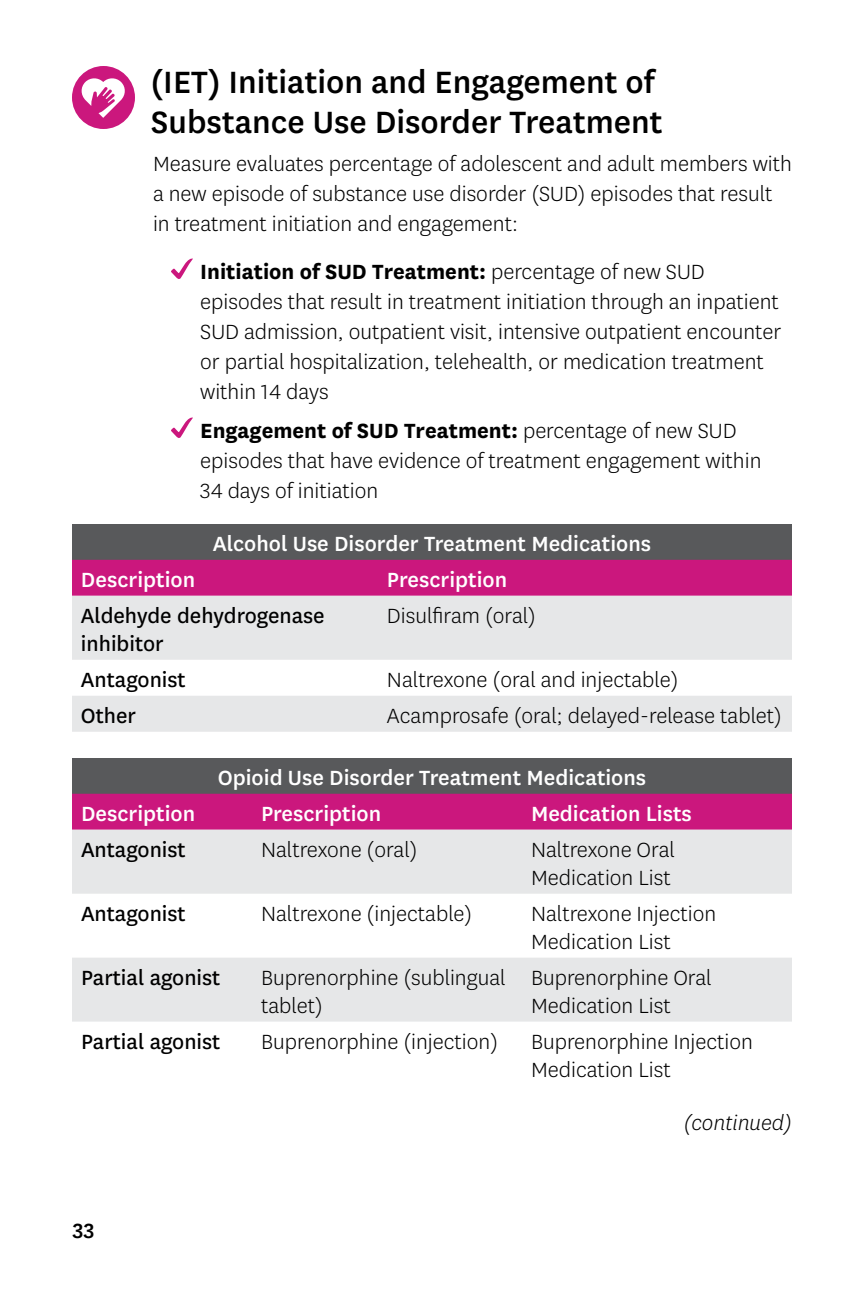
<style>
.page{position:relative;width:864px;height:1296px;background:#fff}
.page>*{position:absolute;margin:0;border:0;box-sizing:border-box;transform-origin:0 0}
.t1{font:500 36px/40px "Centene Sans";color:#000}
.t2{font:300 24px/30px "Centene Sans";color:#000}
.t3{font:500 24px "Centene Sans";color:#fff}
.t4{font:24px/28px "Centene Sans";color:#000}
.t5{font:italic 300 24px "Centene Sans";color:#000}
.t6{font:500 24px "Centene Sans";color:#000}
.s1{font-weight:700}
</style>
<div class="page">
<div style="left:72px;top:66px;width:63px;height:63px;background:#cb177d;border-radius:50%"></div>
<svg style="left:81px;top:78px;width:44px;height:40px"></svg>
<svg style="left:171px;top:258px;width:22px;height:21px"></svg>
<svg style="left:171px;top:417px;width:22px;height:21px"></svg>
<div style="left:72px;top:524px;width:720px;height:36px;background:#58595b"></div>
<div style="left:72px;top:560px;width:720px;height:36px;background:#cb177d"></div>
<svg style="left:72px;top:596px;width:720px;height:136px;fill:#e6e7e8"></svg>
<div style="left:72px;top:758px;width:720px;height:36px;background:#58595b"></div>
<div style="left:72px;top:794px;width:720px;height:36px;background:#cb177d"></div>
<svg style="left:72px;top:830px;width:720px;height:192px;fill:#e6e7e8"></svg>
<h1 class="t1" style="left:151px;top:60px;width:513px">(IET) Initiation and Engagement of<br>Substance Use Disorder Treatment</h1>
<p class="t2" style="left:153px;top:148px;width:640px">Measure evaluates percentage of adolescent and adult members with a new episode of substance use disorder (SUD) episodes that result in treatment initiation and engagement:</p>
<p class="t2" style="left:200px;top:256px;width:583px"><span class="s1">Initiation of SUD Treatment:</span> percentage of new SUD episodes that result in treatment initiation through an inpatient SUD admission, outpatient visit, intensive outpatient encounter or partial hospitalization, telehealth, or medication treatment within 14 days</p>
<p class="t2" style="left:200px;top:415px;width:563px"><span class="s1">Engagement of SUD Treatment:</span> percentage of new SUD episodes that have evidence of treatment engagement within<br>34 days of initiation</p>
<p class="t3" style="left:213px;top:527px;width:440px">Alcohol Use Disorder Treatment Medications</p>
<p class="t3" style="left:81px;top:563px;width:116px">Description</p>
<p class="t3" style="left:387px;top:563px;width:122px">Prescription</p>
<p class="t4" style="left:81px;top:600px;width:245px">Aldehyde dehydrogenase inhibitor</p>
<p class="t2" style="left:387px;top:600px;width:151px">Disulfiram (oral)</p>
<p class="t4" style="left:81px;top:664px;width:106px">Antagonist</p>
<p class="t2" style="left:387px;top:664px;width:293px">Naltrexone (oral and injectable)</p>
<p class="t4" style="left:81px;top:700px;width:57px">Other</p>
<p class="t2" style="left:387px;top:700px;width:396px">Acamprosafe (oral; delayed-release tablet)</p>
<p class="t3" style="left:218px;top:761px;width:430px">Opioid Use Disorder Treatment Medications</p>
<p class="t3" style="left:81px;top:797px;width:116px">Description</p>
<p class="t3" style="left:261px;top:797px;width:122px">Prescription</p>
<p class="t3" style="left:531px;top:797px;width:162px">Medication Lists</p>
<p class="t4" style="left:81px;top:834px;width:106px">Antagonist</p>
<p class="t2" style="left:261px;top:834px;width:158px">Naltrexone (oral)</p>
<p class="t2" style="left:531px;top:835px;width:145px;line-height:28px">Naltrexone Oral<br>Medication List</p>
<p class="t4" style="left:81px;top:898px;width:106px">Antagonist</p>
<p class="t2" style="left:261px;top:898px;width:213px">Naltrexone (injectable)</p>
<p class="t2" style="left:531px;top:899px;width:187px;line-height:28px">Naltrexone Injection<br>Medication List</p>
<p class="t4" style="left:81px;top:962px;width:141px">Partial agonist</p>
<p class="t2" style="left:261px;top:963px;width:246px;line-height:28px">Buprenorphine (sublingual tablet)</p>
<p class="t2" style="left:531px;top:963px;width:182px;line-height:28px">Buprenorphine Oral<br>Medication List</p>
<p class="t4" style="left:81px;top:1026px;width:141px">Partial agonist</p>
<p class="t2" style="left:261px;top:1026px;width:239px">Buprenorphine (injection)</p>
<p class="t2" style="left:531px;top:1027px;width:224px;line-height:28px">Buprenorphine Injection<br>Medication List</p>
<p class="t5" style="left:684px;top:1108px;width:110px">(continued)</p>
<p class="t6" style="left:72px;top:1215px;width:24px">33</p>
</div>
